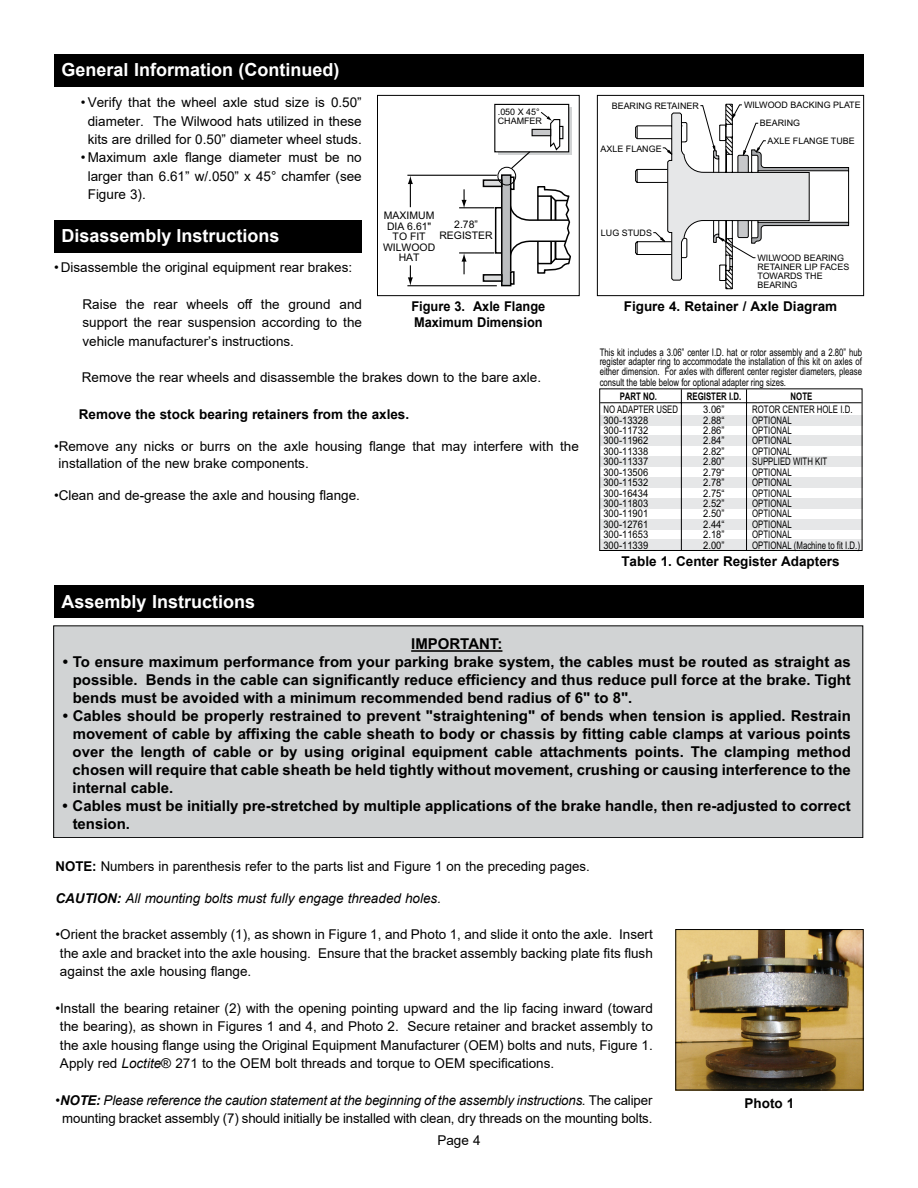
<style>
.page{position:relative;width:918px;height:1188px;background:#fff}
.page>*{position:absolute;margin:0;border:0;box-sizing:border-box;transform-origin:0 0}
.t1{font:700 18px "Arial";color:#fff}
.t2{font:700 15px/18px "Arial";color:#000;text-align:justify}
.t3{font:13.5px/18.3px "Arial";color:#000;text-align:justify}
.t4{font:700 13.5px "Arial";color:#000}
.t5{font:italic 13.5px "Arial";color:#000}
.t6{font:700 13.5px/16.2px "Arial";color:#000;scale:.95 1}
.t7{font:10.5px/10.5px "Arial";color:#000;scale:.75 1}
.t8{font:10.5px/10.5px "Arial";color:#000;text-align:justify;scale:.9 1}
.t9{font:10.5px/10.5px "Arial";color:#000;text-align:center}
.t10{font:700 10.5px "Arial";color:#000;scale:.75 1}
.t11{font:9px/9px "Arial";color:#000}
.t12{font:8.85px/8.9px "Arial";color:#000}
.s1{font-weight:700}
.s2{font-style:italic}
.s3{font-weight:700;font-style:italic}
</style>
<div class="page">
<div style="left:54px;top:220px;width:308px;height:33px;background:#000"></div>
<div style="left:54px;top:54px;width:810px;height:32px;background:#000"></div>
<div style="left:495px;top:207px;width:12px;height:47px;background:#fff;border:1px solid #000"></div>
<div style="left:502px;top:175px;width:9px;height:111px;background:#bcbec0"></div>
<div style="left:501px;top:174px;width:10px;height:112px;border:1px solid #000"></div>
<svg style="left:510px;top:176px;width:5px;height:9px"></svg>
<div style="left:483px;top:179px;width:20px;height:8px;background:#dcddde;border:1px solid #000"></div>
<div style="left:510px;top:271px;width:5px;height:14px;border:1px solid #000"></div>
<div style="left:483px;top:275px;width:19px;height:6px;background:#dcddde"></div>
<div style="left:483px;top:274px;width:20px;height:8px;border:1px solid #000"></div>
<svg style="left:508px;top:185px;width:63px;height:99px"></svg>
<hr style="left:407px;top:175px;width:90px;height:1px;background:#000">
<hr style="left:459px;top:207px;width:35px;height:1px;background:#000">
<hr style="left:407px;top:285px;width:90px;height:1px;background:#000">
<hr style="left:459px;top:252px;width:35px;height:2px;background:#000">
<svg style="left:408px;top:176px;width:5px;height:31px"></svg>
<svg style="left:408px;top:265px;width:5px;height:21px"></svg>
<svg style="left:462px;top:253px;width:5px;height:21px"></svg>
<svg style="left:462px;top:189px;width:5px;height:19px"></svg>
<div style="left:498px;top:107px;width:74px;height:48px;background:linear-gradient(to bottom,#d1d3d4,#d1d3d4)"></div>
<div style="left:495px;top:104px;width:74px;height:48px;background:#fff"></div>
<div style="left:494px;top:104px;width:75px;height:48px;border:1px solid #000"></div>
<svg style="left:561px;top:126px;width:2px;height:13px"></svg>
<div style="left:532px;top:129px;width:19px;height:7px;background:#c7c8ca;border:1px solid #000"></div>
<svg style="left:540px;top:112px;width:21px;height:39px"></svg>
<div style="left:498px;top:167px;width:18px;height:18px;border:1px solid #000;border-radius:50%"></div>
<svg style="left:510px;top:150px;width:21px;height:20px"></svg>
<div style="left:377px;top:95px;width:203px;height:201px;border:1px solid #000"></div>
<div style="left:54px;top:586px;width:810px;height:32px;background:#000"></div>
<div style="left:54px;top:626px;width:809px;height:212px;background:#d1d3d4"></div>
<div style="left:53px;top:625px;width:810px;height:213px;border:1px solid #000"></div>
<hr style="left:411px;top:650px;width:91px;height:2px;background:#000">
<div style="left:600px;top:415px;width:262px;height:11px;background:#e6e7e8"></div>
<div style="left:600px;top:435px;width:262px;height:11px;background:#e6e7e8"></div>
<div style="left:600px;top:456px;width:262px;height:11px;background:#e6e7e8"></div>
<div style="left:600px;top:477px;width:262px;height:11px;background:#e6e7e8"></div>
<div style="left:600px;top:498px;width:262px;height:11px;background:#e6e7e8"></div>
<div style="left:600px;top:519px;width:262px;height:11px;background:#e6e7e8"></div>
<div style="left:600px;top:539px;width:262px;height:11px;background:#e6e7e8"></div>
<div style="left:599px;top:389px;width:263px;height:162px;border:1px solid #000"></div>
<hr style="left:600px;top:402px;width:262px;height:1px;background:#000">
<hr style="left:681px;top:389px;width:1px;height:161px;background:#000">
<hr style="left:746px;top:389px;width:1px;height:161px;background:#000">
<img style="left:677px;top:931px;width:185px;height:157px">
<div style="left:675px;top:929px;width:189px;height:161px;border:1px solid #000"></div>
<svg style="left:635px;top:103px;width:214px;height:187px"></svg>
<div style="left:597px;top:95px;width:267px;height:201px;border:1px solid #000"></div>
<h1 class="t1" style="left:62px;top:57px;width:280px">General Information (Continued)</h1>
<p class="t3" style="left:81px;top:93px;width:282px;text-align:center">• Verify that the wheel axle stud size is 0.50” diameter. The Wilwood hats utilized in these kits are drilled for 0.50” diameter wheel studs.</p>
<p class="t3" style="left:88px;top:148px;width:276px;text-indent:-7px">• Maximum axle flange diameter must be no larger than 6.61” w/.050” x 45° chamfer (see Figure 3).</p>
<p class="t11" style="left:498px;top:108px;width:46px">.050 X 45°<br>CHAMFER</p>
<p class="t9" style="left:383px;top:211px;width:54px">MAXIMUM<br>DIA 6.61"<br>TO FIT<br>WILWOOD<br>HAT</p>
<p class="t9" style="left:439px;top:219px;width:55px">2.78”<br>REGISTER</p>
<h1 class="t1" style="left:62px;top:223px;width:220px">Disassembly Instructions</h1>
<p class="t3" style="left:54px;top:258px;width:300px">• Disassemble the original equipment rear brakes:</p>
<p class="t3" style="left:82px;top:295px;width:281px">Raise the rear wheels off the ground and support the rear suspension according to the vehicle manufacturer’s instructions.</p>
<p class="t3" style="left:82px;top:368px;width:461px">Remove the rear wheels and disassemble the brakes down to the bare axle.</p>
<p class="t4" style="left:79px;top:405px;width:332px">Remove the stock bearing retainers from the axles.</p>
<p class="t3" style="left:59px;top:438px;width:522px;line-height:16.2px;text-indent:-4px">•Remove any nicks or burrs on the axle housing flange that may interfere with the installation of the new brake components.</p>
<p class="t3" style="left:54px;top:486px;width:308px">•Clean and de-grease the axle and housing flange.</p>
<p class="t6" style="left:411px;top:299px;width:143px">Figure 3. Axle Flange<br>Maximum Dimension</p>
<h1 class="t1" style="left:62px;top:589px;width:195px">Assembly Instructions</h1>
<p class="t12" style="left:612px;top:101px;width:89px">BEARING RETAINER</p>
<p class="t12" style="left:760px;top:96px;width:102px;line-height:18.1px;text-indent:-16px">WILWOOD BACKING PLATE<br>BEARING</p>
<p class="t12" style="left:601px;top:144px;width:62px">AXLE FLANGE</p>
<p class="t12" style="left:768px;top:137px;width:89px">AXLE FLANGE TUBE</p>
<p class="t12" style="left:601px;top:229px;width:53px">LUG STUDS</p>
<p class="t12" style="left:757px;top:253px;width:93px">WILWOOD BEARING<br>RETAINER LIP FACES<br>TOWARDS THE<br>BEARING</p>
<p class="t4" style="left:624px;top:297px;width:215px">Figure 4. Retainer / Axle Diagram</p>
<p class="t7" style="left:600px;top:347px;width:351px;line-height:10.1px;text-align:justify">This kit includes a 3.06” center I.D. hat or rotor assembly and a 2.80” hub register adapter ring to accommodate the installation of this kit on axles of either dimension. For axles with different center register diameters, please consult the table below for optional adapter ring sizes.</p>
<p class="t10" style="left:620px;top:389px;width:51px">PART NO.</p>
<p class="t10" style="left:687px;top:389px;width:74px">REGISTER I.D.</p>
<p class="t10" style="left:791px;top:389px;width:30px">NOTE</p>
<p class="t7" style="left:603px;top:404px;width:101px">NO ADAPTER USED<br>300-13328<br>300-11732<br>300-11962<br>300-11338<br>300-11337<br>300-13506<br>300-11532<br>300-16434<br>300-11803<br>300-11901<br>300-12761<br>300-11653<br>300-11339</p>
<p class="t8" style="left:703px;top:404px;width:25px">3.06” 2.88“ 2.86” 2.84” 2.82” 2.80” 2.79“ 2.78” 2.75“ 2.52” 2.50” 2.44“ 2.18” 2.00”</p>
<p class="t7" style="left:752px;top:404px;width:145px">ROTOR CENTER HOLE I.D.<br>OPTIONAL<br>OPTIONAL<br>OPTIONAL<br>OPTIONAL<br>SUPPLIED WITH KIT<br>OPTIONAL<br>OPTIONAL<br>OPTIONAL<br>OPTIONAL<br>OPTIONAL<br>OPTIONAL<br>OPTIONAL<br>OPTIONAL (Machine to fit I.D.)</p>
<p class="t4" style="left:621px;top:552px;width:220px">Table 1. Center Register Adapters</p>
<p class="t2" style="left:411px;top:636px;width:93px">IMPORTANT:</p>
<p class="t2" style="left:73px;top:654px;width:780px;text-indent:-10px">• To ensure maximum performance from your parking brake system, the cables must be routed as straight as possible. Bends in the cable can significantly reduce efficiency and thus reduce pull force at the brake. Tight bends must be avoided with a minimum recommended bend radius of 6" to 8".</p>
<p class="t2" style="left:73px;top:708px;width:780px;text-indent:-10px">• Cables should be properly restrained to prevent "straightening" of bends when tension is applied. Restrain movement of cable by affixing the cable sheath to body or chassis by fitting cable clamps at various points over the length of cable or by using original equipment cable attachments points. The clamping method chosen will require that cable sheath be held tightly without movement, crushing or causing interference to the internal cable.</p>
<p class="t2" style="left:73px;top:797px;width:780px;text-indent:-10px">• Cables must be initially pre-stretched by multiple applications of the brake handle, then re-adjusted to correct tension.</p>
<p class="t3" style="left:56px;top:857px;width:536px"><span class="s1">NOTE:</span> Numbers in parenthesis refer to the parts list and Figure 1 on the preceding pages.</p>
<p class="t5" style="left:56px;top:889px;width:387px"><span class="s1">CAUTION:</span> All mounting bolts must fully engage threaded holes.</p>
<p class="t3" style="left:60px;top:925px;width:594px;text-indent:-4px">•Orient the bracket assembly (1), as shown in Figure 1, and Photo 1, and slide it onto the axle. Insert the axle and bracket into the axle housing. Ensure that the bracket assembly backing plate fits flush against the axle housing flange.</p>
<p class="t3" style="left:60px;top:999px;width:594px;text-indent:-4px">•Install the bearing retainer (2) with the opening pointing upward and the lip facing inward (toward the bearing), as shown in Figures 1 and 4, and Photo 2. Secure retainer and bracket assembly to the axle housing flange using the Original Equipment Manufacturer (OEM) bolts and nuts, Figure 1.<br>Apply red <span class="s2">Loctite</span>® 271 to the OEM bolt threads and torque to OEM specifications.</p>
<p class="t3" style="left:56px;top:1091px;width:598px;text-align:center">•<span class="s3">NOTE:</span> <span class="s2">Please reference the caution statement at the beginning of the assembly instructions.</span> The caliper mounting bracket assembly (7) should initially be installed with clean, dry threads on the mounting bolts.</p>
<p class="t3" style="left:437px;top:1131px;width:45px">Page 4</p>
<p class="t4" style="left:745px;top:1093px;width:51px">Photo 1</p>
</div>
